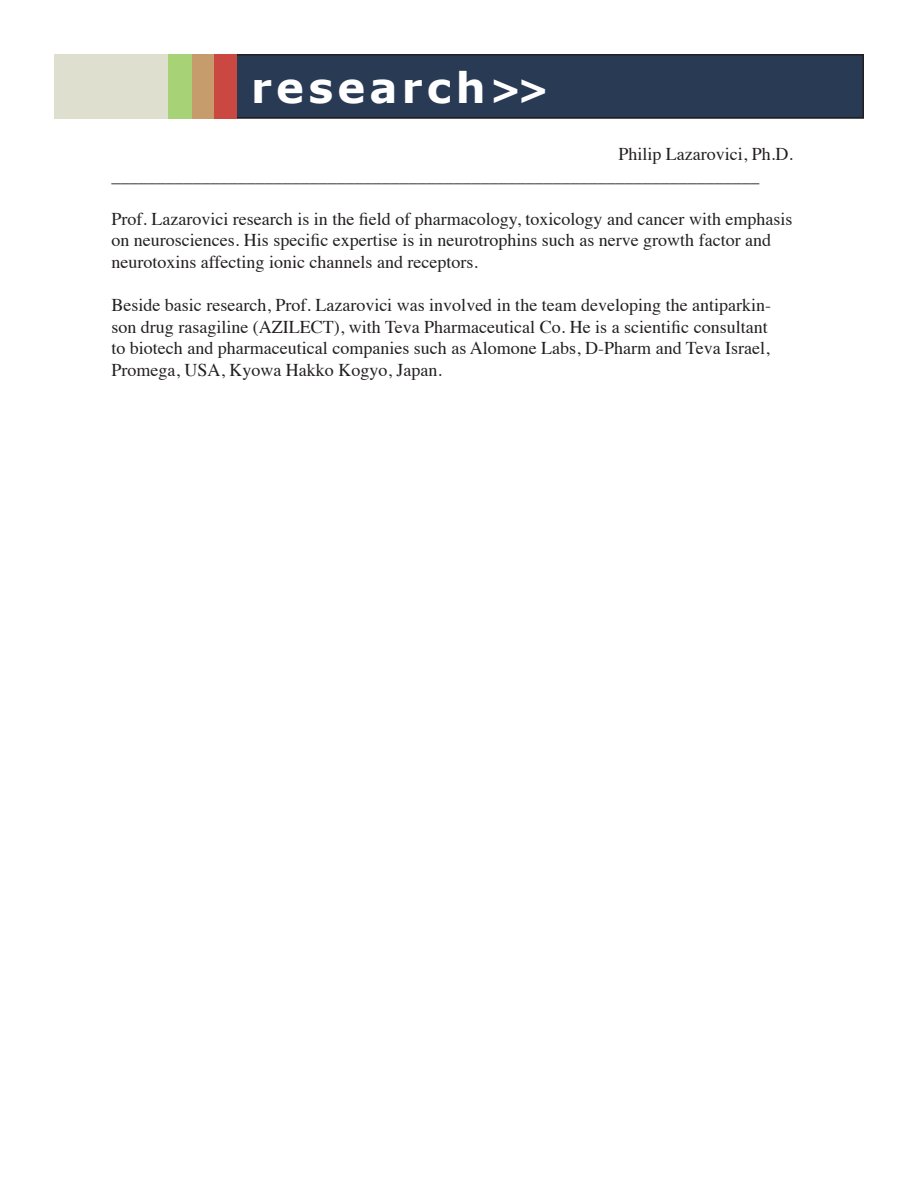
<style>
.page{position:relative;width:918px;height:1188px;background:#fff}
.page>*{position:absolute;margin:0;border:0;box-sizing:border-box;transform-origin:0 0}
.t1{font:700 45px "Verdana";letter-spacing:.1em;color:#fff}
.t2{font:700 42px "Verdana";letter-spacing:.1em;color:#fff}
.t3{font:700 36px "Verdana";color:#fff}
.t4{font:700 30px "Verdana";color:#fff}
.t5{font:18px/21.6px "Times";color:#231f20}
</style>
<div class="page">
<div style="left:55px;top:55px;width:808px;height:63px;background:#293a54"></div>
<div style="left:54px;top:54px;width:810px;height:64px;border:2px solid #231f20"></div>
<div style="left:168px;top:54px;width:24px;height:64px;background:#a7d276"></div>
<div style="left:54px;top:54px;width:114px;height:64px;background:#dedfcf"></div>
<div style="left:192px;top:54px;width:22px;height:64px;background:#c69c6c"></div>
<div style="left:214px;top:54px;width:23px;height:64px;background:#cb4742"></div>
<p class="t1" style="left:232px;top:55px;width:253px">research</p>
<p class="t2" style="left:251px;top:61px;width:236px">research</p>
<p class="t4" style="left:488px;top:70px;width:51px">&gt;&gt;</p>
<p class="t3" style="left:490px;top:67px;width:60px">&gt;&gt;</p>
<p class="t5" style="left:618px;top:142px;width:176px">Philip Lazarovici, Ph.D.</p>
<p class="t5" style="left:111px;top:163px;width:650px">________________________________________________________________________</p>
<p class="t5" style="left:111px;top:206px;width:683px">Prof. Lazarovici research is in the field of pharmacology, toxicology and cancer with emphasis on neurosciences. His specific expertise is in neurotrophins such as nerve growth factor and neurotoxins affecting ionic channels and receptors.</p>
<p class="t5" style="left:111px;top:293px;width:661px">Beside basic research, Prof. Lazarovici was involved in the team developing the antiparkin&shy;son drug rasagiline (AZILECT), with Teva Pharmaceutical Co. He is a scientific consultant to biotech and pharmaceutical companies such as Alomone Labs, D-Pharm and Teva Israel, Promega, USA, Kyowa Hakko Kogyo, Japan.</p>
</div>
